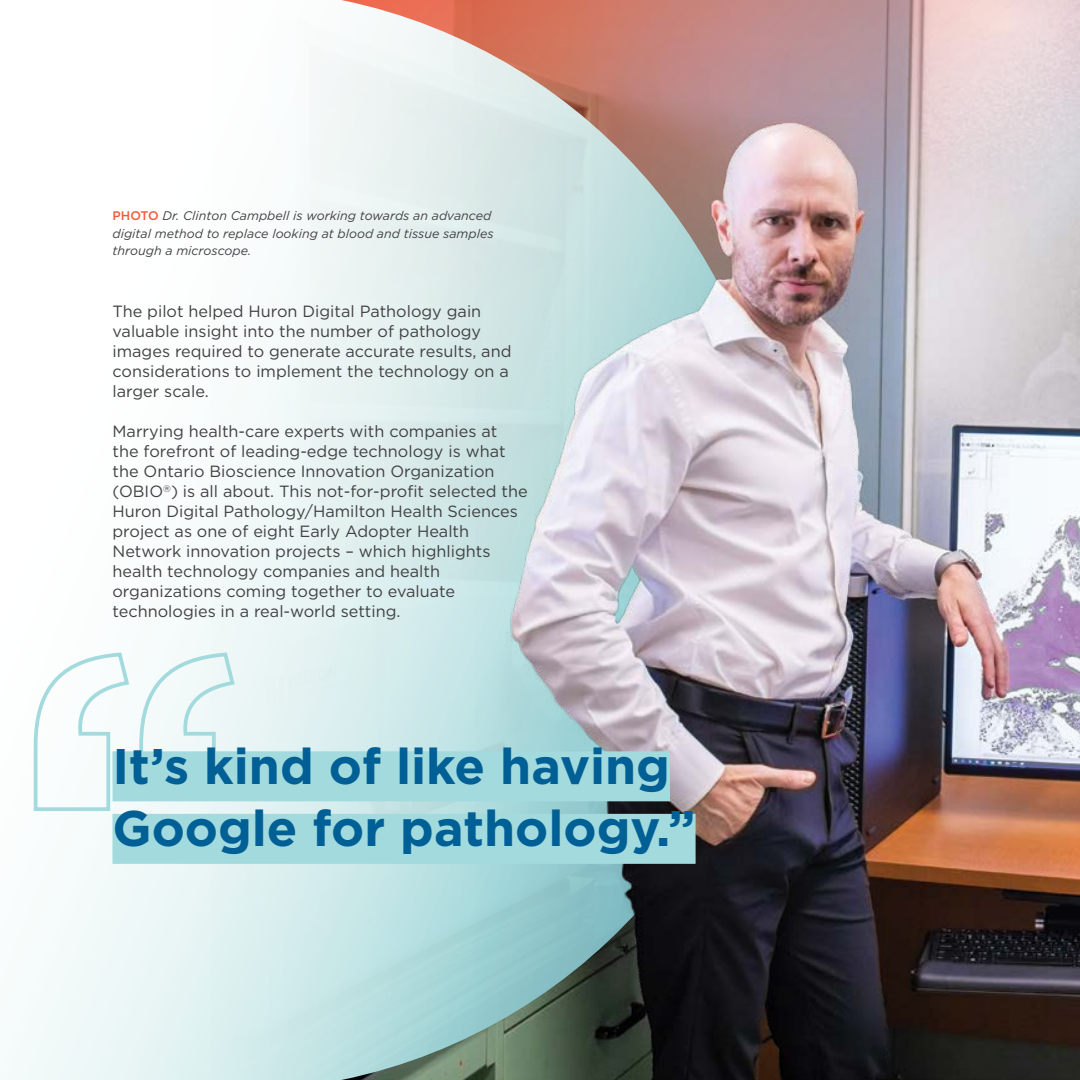
<style>
.page{position:relative;width:1080px;height:1080px;background:#fff}
.page>*{position:absolute;margin:0;border:0;box-sizing:border-box;transform-origin:0 0}
.t1{font:700 50px/62.5px "Gotham";color:#005f94}
.t2{font:16.25px/20px "Gotham";color:#414042}
.t3{font:italic 12.5px/17.5px "Gotham";color:#414042}
.s1{font-weight:500;font-style:normal;color:#f15b3a}
</style>
<div class="page">
<svg style="left:781px;top:0;width:299px;height:807px"></svg>
<svg style="left:6px;top:617px;width:183px;height:463px"></svg>
<img style="left:189px;top:0;width:592px;height:1080px">
<img style="left:475px;top:48px;width:572px;height:1032px">
<svg style="left:32px;top:651px;width:205px;height:162px"></svg>
<div style="left:112px;top:751px;width:558px;height:50px;background:#a2dadd"></div>
<div style="left:112px;top:814px;width:584px;height:50px;background:#a2dadd"></div>
<p class="t3" style="left:112px;top:207px;width:383px"><span class="s1">PHOTO</span> Dr. Clinton Campbell is working towards an advanced digital method to replace looking at blood and tissue samples through a microscope.</p>
<p class="t2" style="left:112px;top:301px;width:400px">The pilot helped Huron Digital Pathology gain valuable insight into the number of pathology images required to generate accurate results, and considerations to implement the technology on a larger scale.</p>
<p class="t2" style="left:112px;top:421px;width:417px">Marrying health-care experts with companies at<br>the forefront of leading-edge technology is what the Ontario Bioscience Innovation Organization (OBIO<sup>®</sup>) is all about. This not-for-profit selected the Huron Digital Pathology/Hamilton Health Sciences project as one of eight Early Adopter Health Network innovation projects – which highlights health technology companies and health organizations coming together to evaluate technologies in a real-world setting.</p>
<h1 class="t1" style="left:112px;top:734px;width:585px">It’s kind of like having<br>Google for pathology.”</h1>
</div>
